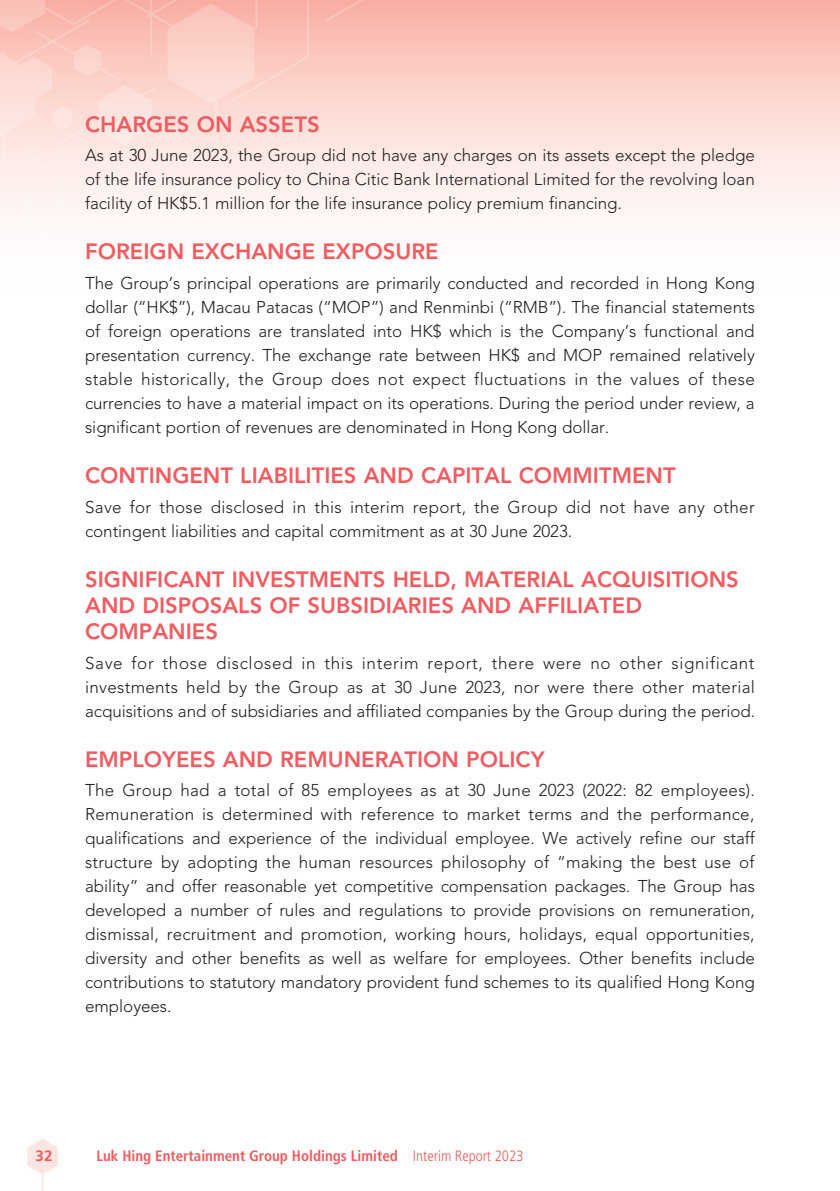
<style>
.page{position:relative;width:840px;height:1191px;background:#fff}
.page>*{position:absolute;margin:0;border:0;box-sizing:border-box;transform-origin:0 0}
.t1{font:800 22px/26px "Avenir LT Std";color:#f05c61}
.t2{font:300 17px/24px "Avenir LT Std";letter-spacing:-.005em;color:#231f20;text-align:justify}
.t3{font:300 17px/24px "Avenir LT Std";letter-spacing:.02em;color:#231f20}
.t4{font:700 condensed 15px "Frutiger LT Std";color:#f05c61}
.t5{font:700 15px "Frutiger LT Std";color:#f05c61}
.s1{font-weight:300}
</style>
<div class="page">
<p class="t1" style="left:85px;top:111px;width:236px">CHARGES ON ASSETS</p>
<p class="t2" style="left:85px;top:144px;width:670px">As at 30 June 2023, the Group did not have any charges on its assets except the pledge of the life insurance policy to China Citic Bank International Limited for the revolving loan facility of HK$5.1 million for the life insurance policy premium financing.</p>
<p class="t1" style="left:85px;top:239px;width:355px">FOREIGN EXCHANGE EXPOSURE</p>
<p class="t2" style="left:85px;top:271px;width:671px">The Group’s principal operations are primarily conducted and recorded in Hong Kong dollar (“HK$”), Macau Patacas (“MOP”) and Renminbi (“RMB”). The financial statements of foreign operations are translated into HK$ which is the Company’s functional and presentation currency. The exchange rate between HK$ and MOP remained relatively stable historically, the Group does not expect fluctuations in the values of these currencies to have a material impact on its operations. During the period under review, a significant portion of revenues are denominated in Hong Kong dollar.</p>
<p class="t1" style="left:85px;top:462px;width:591px">CONTINGENT LIABILITIES AND CAPITAL COMMITMENT</p>
<p class="t3" style="left:85px;top:495px;width:670px">Save for those disclosed in this interim report, the Group did not have any other contingent liabilities and capital commitment as at 30 June 2023.</p>
<p class="t1" style="left:85px;top:566px;width:655px">SIGNIFICANT INVESTMENTS HELD, MATERIAL ACQUISITIONS<br>AND DISPOSALS OF SUBSIDIARIES AND AFFILIATED<br>COMPANIES</p>
<p class="t2" style="left:85px;top:651px;width:671px">Save for those disclosed in this interim report, there were no other significant investments held by the Group as at 30 June 2023, nor were there other material acquisitions and of subsidiaries and affiliated companies by the Group during the period.</p>
<p class="t1" style="left:85px;top:746px;width:460px">EMPLOYEES AND REMUNERATION POLICY</p>
<p class="t2" style="left:85px;top:778px;width:671px">The Group had a total of 85 employees as at 30 June 2023 (2022: 82 employees).<br>Remuneration is determined with reference to market terms and the performance, qualifications and experience of the individual employee. We actively refine our staff structure by adopting the human resources philosophy of “making the best use of ability” and offer reasonable yet competitive compensation packages. The Group has developed a number of rules and regulations to provide provisions on remuneration, dismissal, recruitment and promotion, working hours, holidays, equal opportunities, diversity and other benefits as well as welfare for employees. Other benefits include contributions to statutory mandatory provident fund schemes to its qualified Hong Kong employees.</p>
<p class="t5" style="left:36px;top:1146px;width:18px">32</p>
<p class="t4" style="left:96px;top:1146px;width:428px">Luk Hing Entertainment Group Holdings Limited <span class="s1">Interim Report 2023</span></p>
</div>
